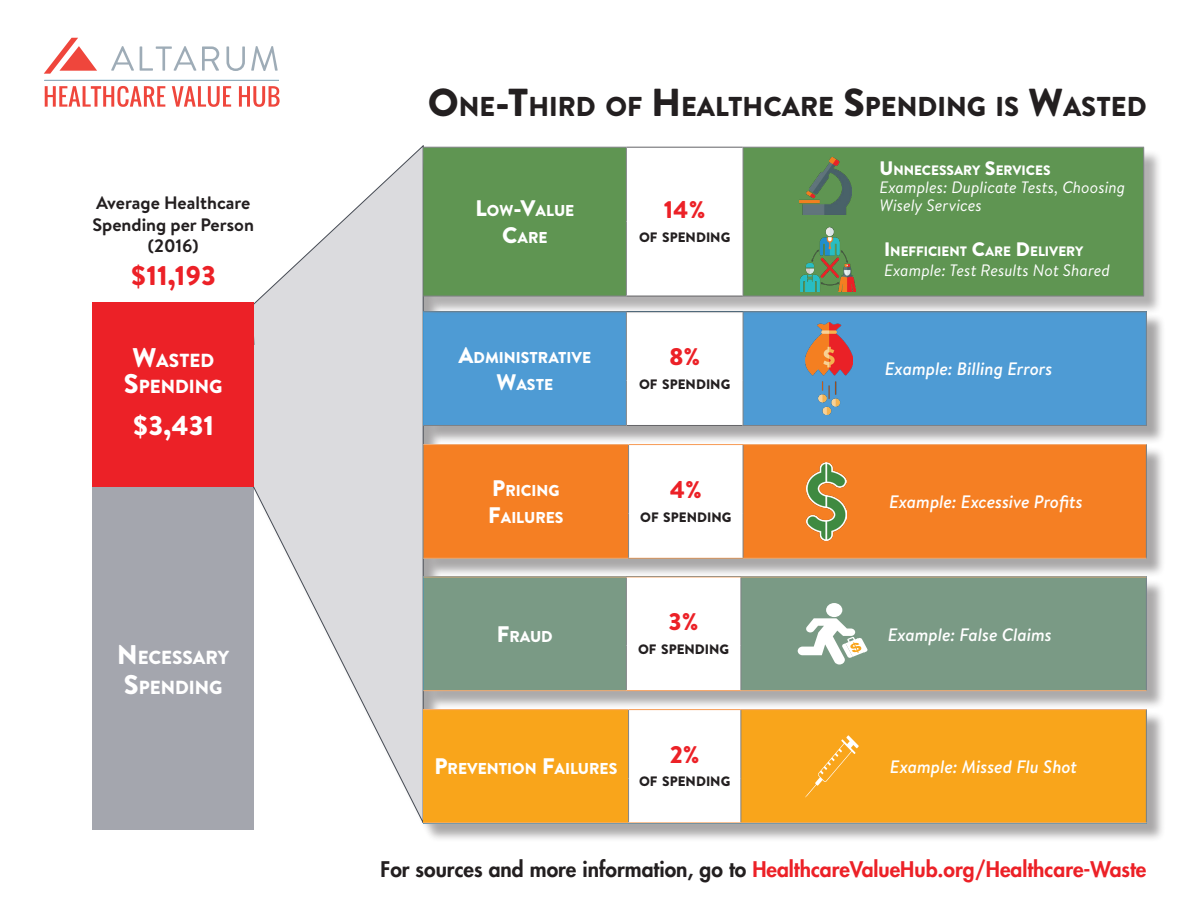
<style>
.page{position:relative;width:1188px;height:918px;background:#fff}
.page>*{position:absolute;margin:0;border:0;box-sizing:border-box;transform-origin:0 0}
.t1{font:900 27.3px "Brandon Text";color:#231f20}
.t2{font:900 27px "Brandon Text";color:#ec2127}
.t3{font:900 27px "Brandon Text";color:#fff}
.t4{font:900 24px "Brandon Text";color:#ec2127}
.t5{font:800 21px "Futura Std";color:#ec2127}
.t6{font:900 18.9px/30px "Brandon Text";color:#fff;text-align:center}
.t7{font:italic 500 18px "Brandon Text";letter-spacing:-.005em;color:#fff}
.t8{font:700 18px/21.6px "Brandon Text";color:#231f20;text-align:center}
.t9{font:italic 16.5px/18px "Brandon Text";color:#fff}
.t10{font:900 15.75px/27px "Brandon Text";color:#fff;text-align:center}
.t11{font:900 13.65px "Brandon Text";color:#231f20}
.t12{font:900 13.65px "Brandon Text";color:#fff}
.s1{font-size:27px}
.s2{font-size:39px}
.s3{font-size:22.5px}
.s4{font-size:19.5px}
.s5{color:#231f20}
</style>
<div class="page">
<div style="left:93px;top:487px;width:161px;height:343px;background:#a4a6ae"></div>
<div style="left:255px;top:149px;width:187px;height:691px;background:#231f20;opacity:.4"></div>
<svg style="left:252px;top:145px;width:171px;height:678px;fill:#dbdbde"></svg>
<div style="left:426px;top:579px;width:740px;height:131px;background:#231f20;opacity:.38"></div>
<div style="left:423px;top:578px;width:723px;height:112px;background:#7a9a85"></div>
<div style="left:626px;top:577px;width:115px;height:114px;background:#fff"></div>
<hr style="left:626px;top:577px;width:1px;height:69px;background:#808285">
<hr style="left:741px;top:577px;width:1px;height:69px;background:#808285">
<hr style="left:1146px;top:577px;width:1px;height:69px;background:#808285">
<hr style="left:626px;top:646px;width:1px;height:44px;background:#808285">
<hr style="left:741px;top:646px;width:1px;height:44px;background:#808285">
<hr style="left:1146px;top:646px;width:1px;height:44px;background:#808285">
<hr style="left:423px;top:577px;width:203px;height:1px;background:#f9ad71">
<hr style="left:423px;top:690px;width:203px;height:1px;background:#f9ad71">
<hr style="left:626px;top:690px;width:115px;height:1px;background:#f79b54">
<hr style="left:741px;top:690px;width:406px;height:1px;background:#f9ad71">
<div style="left:826px;top:603px;width:16px;height:14px;background:#fff;border-radius:50%"></div>
<svg style="left:798px;top:618px;width:70px;height:47px"></svg>
<div style="left:426px;top:711px;width:740px;height:132px;background:#231f20;opacity:.39"></div>
<div style="left:423px;top:710px;width:206px;height:113px;background:#f9a51b"></div>
<div style="left:629px;top:710px;width:112px;height:113px;background:#fff"></div>
<div style="left:742px;top:710px;width:404px;height:113px;background:#f9a51b"></div>
<hr style="left:628px;top:710px;width:1px;height:68px;background:#808285">
<hr style="left:741px;top:710px;width:1px;height:68px;background:#808285">
<hr style="left:1146px;top:710px;width:1px;height:68px;background:#808285">
<hr style="left:628px;top:778px;width:1px;height:45px;background:#808285">
<hr style="left:741px;top:778px;width:1px;height:45px;background:#808285">
<hr style="left:1146px;top:778px;width:1px;height:45px;background:#808285">
<hr style="left:423px;top:709px;width:206px;height:1px;background:#f9ad71">
<hr style="left:423px;top:823px;width:206px;height:1px;background:#f9ad71">
<hr style="left:629px;top:709px;width:112px;height:1px;background:#f79b54">
<hr style="left:629px;top:823px;width:112px;height:1px;background:#f79b54">
<hr style="left:741px;top:709px;width:406px;height:1px;background:#f9ad71">
<hr style="left:741px;top:823px;width:406px;height:1px;background:#f9ad71">
<svg style="left:805px;top:735px;width:54px;height:63px;background:#f9ab2a"></svg>
<div style="left:426px;top:314px;width:740px;height:131px;background:#231f20;opacity:.4"></div>
<div style="left:423px;top:312px;width:723px;height:113px;background:#4e9bd4"></div>
<div style="left:626px;top:312px;width:117px;height:113px;background:#fff"></div>
<hr style="left:423px;top:311px;width:204px;height:1px;background:#808285">
<hr style="left:626px;top:312px;width:1px;height:68px;background:#808285">
<hr style="left:743px;top:312px;width:1px;height:68px;background:#808285">
<hr style="left:1146px;top:312px;width:1px;height:68px;background:#808285">
<hr style="left:626px;top:380px;width:1px;height:45px;background:#808285">
<hr style="left:743px;top:380px;width:1px;height:45px;background:#808285">
<hr style="left:1146px;top:380px;width:1px;height:45px;background:#808285">
<hr style="left:423px;top:425px;width:204px;height:1px;background:#808285">
<hr style="left:743px;top:425px;width:404px;height:1px;background:#808285">
<hr style="left:627px;top:425px;width:116px;height:1px;background:#636366">
<div style="left:426px;top:446px;width:740px;height:132px;background:#231f20;opacity:.39"></div>
<div style="left:423px;top:445px;width:723px;height:113px;background:#f57f23"></div>
<div style="left:629px;top:445px;width:114px;height:113px;background:#fff"></div>
<hr style="left:628px;top:445px;width:1px;height:68px;background:#808285">
<hr style="left:743px;top:445px;width:1px;height:68px;background:#808285">
<hr style="left:1146px;top:445px;width:1px;height:68px;background:#808285">
<hr style="left:628px;top:513px;width:1px;height:45px;background:#808285">
<hr style="left:743px;top:513px;width:1px;height:45px;background:#808285">
<hr style="left:1146px;top:513px;width:1px;height:45px;background:#808285">
<hr style="left:423px;top:444px;width:206px;height:1px;background:#f9ad71">
<hr style="left:423px;top:558px;width:206px;height:1px;background:#f9ad71">
<hr style="left:629px;top:444px;width:114px;height:1px;background:#f79b54">
<hr style="left:629px;top:558px;width:114px;height:1px;background:#f79b54">
<hr style="left:743px;top:444px;width:404px;height:1px;background:#f9ad71">
<hr style="left:743px;top:558px;width:404px;height:1px;background:#f9ad71">
<svg style="left:111px;top:46px;width:23px;height:25px"></svg>
<svg style="left:140px;top:46px;width:79px;height:25px"></svg>
<svg style="left:226px;top:46px;width:19px;height:25px"></svg>
<svg style="left:251px;top:46px;width:27px;height:25px"></svg>
<svg style="left:44px;top:38px;width:53px;height:36px"></svg>
<svg style="left:45px;top:86px;width:120px;height:21px"></svg>
<svg style="left:172px;top:86px;width:59px;height:21px"></svg>
<svg style="left:239px;top:86px;width:41px;height:21px"></svg>
<hr style="left:44px;top:80px;width:235px;height:1px;background:#9eacb7">
<div style="left:426px;top:149px;width:737px;height:166px;background:#231f20;opacity:.35"></div>
<div style="left:423px;top:148px;width:720px;height:148px;background:#5f9552"></div>
<div style="left:626px;top:147px;width:117px;height:149px;background:#fff"></div>
<hr style="left:423px;top:147px;width:204px;height:1px;background:#808285">
<hr style="left:626px;top:148px;width:1px;height:74px;background:#808285">
<hr style="left:743px;top:147px;width:401px;height:1px;background:#808285">
<hr style="left:743px;top:148px;width:1px;height:74px;background:#808285">
<hr style="left:1143px;top:148px;width:1px;height:74px;background:#808285">
<hr style="left:626px;top:222px;width:1px;height:74px;background:#808285">
<hr style="left:743px;top:222px;width:1px;height:74px;background:#808285">
<hr style="left:1143px;top:222px;width:1px;height:74px;background:#808285">
<hr style="left:423px;top:296px;width:204px;height:1px;background:#808285">
<hr style="left:743px;top:296px;width:401px;height:1px;background:#808285">
<hr style="left:627px;top:147px;width:116px;height:1px;background:#636366">
<hr style="left:627px;top:296px;width:116px;height:1px;background:#636366">
<img style="left:805px;top:323px;width:47px;height:91px">
<img style="left:807px;top:462px;width:39px;height:79px">
<img style="left:800px;top:227px;width:56px;height:65px">
<img style="left:800px;top:158px;width:51px;height:56px">
<div style="left:93px;top:303px;width:161px;height:184px;background:#ec2127"></div>
<p class="t8" style="left:93px;top:192px;width:163px">Average Healthcare<br>Spending per Person (2016)</p>
<p class="t2" style="left:130px;top:256px;width:87px">$11,193</p>
<p class="t6" style="left:124px;top:348px;width:100px;line-height:25.5px"><span class="s1">W</span>ASTED<br><span class="s1">S</span>PEN DING</p>
<p class="t3" style="left:132px;top:406px;width:83px">$3,431</p>
<p class="t6" style="left:117px;top:642px;width:114px"><span class="s1">N</span>ECESSARY<br><span class="s1">S</span>PEN DING</p>
<p class="t1" style="left:428px;top:87px;width:720px"><span class="s2">O</span>N E<span class="s2">-T</span>HIRD OF <span class="s2">H</span> EALTHCARE <span class="s2">S</span>PEN DING IS <span class="s2">W</span>ASTED</p>
<p class="t10" style="left:475px;top:197px;width:100px"><span class="s3">L</span>OW<span class="s3">-V</span>ALUE</p>
<p class="t10" style="left:502px;top:224px;width:47px"><span class="s3">C</span>ARE</p>
<p class="t4" style="left:664px;top:193px;width:43px">14%</p>
<p class="t11" style="left:639px;top:227px;width:93px">OF SPEN DING</p>
<p class="t10" style="left:459px;top:344px;width:134px"><span class="s3">A</span>DMIN ISTRATIVE<br><span class="s3">W</span>ASTE</p>
<p class="t4" style="left:669px;top:340px;width:33px">8%</p>
<p class="t11" style="left:639px;top:374px;width:93px">OF SPEN DING</p>
<p class="t10" style="left:492px;top:477px;width:69px"><span class="s3">P</span>RICING</p>
<p class="t10" style="left:488px;top:504px;width:77px"><span class="s3">F</span>AILURES</p>
<p class="t10" style="left:497px;top:622px;width:57px"><span class="s3">F</span>RAUD</p>
<p class="t4" style="left:670px;top:473px;width:34px">4%</p>
<p class="t11" style="left:640px;top:507px;width:93px">OF SPEN DING</p>
<p class="t4" style="left:669px;top:605px;width:32px">3%</p>
<p class="t11" style="left:638px;top:640px;width:93px">OF SPEN DING</p>
<p class="t10" style="left:434px;top:755px;width:184px"><span class="s3">P</span>REVENTION <span class="s3">F</span>AILURES</p>
<p class="t4" style="left:670px;top:738px;width:32px">2%</p>
<p class="t11" style="left:639px;top:772px;width:93px">OF SPEN DING</p>
<p class="t12" style="left:879px;top:161px;width:173px"><span class="s4">U</span> NN ECESSARY <span class="s4">S</span>ERVICES</p>
<p class="t9" style="left:879px;top:178px;width:247px">Examples: Duplicate Tests, Choosing<br>Wisely Services</p>
<p class="t12" style="left:884px;top:242px;width:201px"><span class="s4">I</span> N EFFICIENT <span class="s4">C</span>ARE <span class="s4">D</span>ELIVERY</p>
<p class="t9" style="left:884px;top:260px;width:227px">Example: Test Results Not Shared</p>
<p class="t7" style="left:885px;top:356px;width:169px">Example: Billing Errors</p>
<p class="t7" style="left:889px;top:489px;width:195px">Example: Excessive Profits</p>
<p class="t7" style="left:888px;top:623px;width:166px">Example: False Claims</p>
<p class="t7" style="left:890px;top:754px;width:189px">Example: Missed Flu Shot</p>
<p class="t5" style="left:381px;top:856px;width:767px"><span class="s5">For sources and more information, go to</span> HealthcareValueHub.org/Healthcare-Waste</p>
</div>
